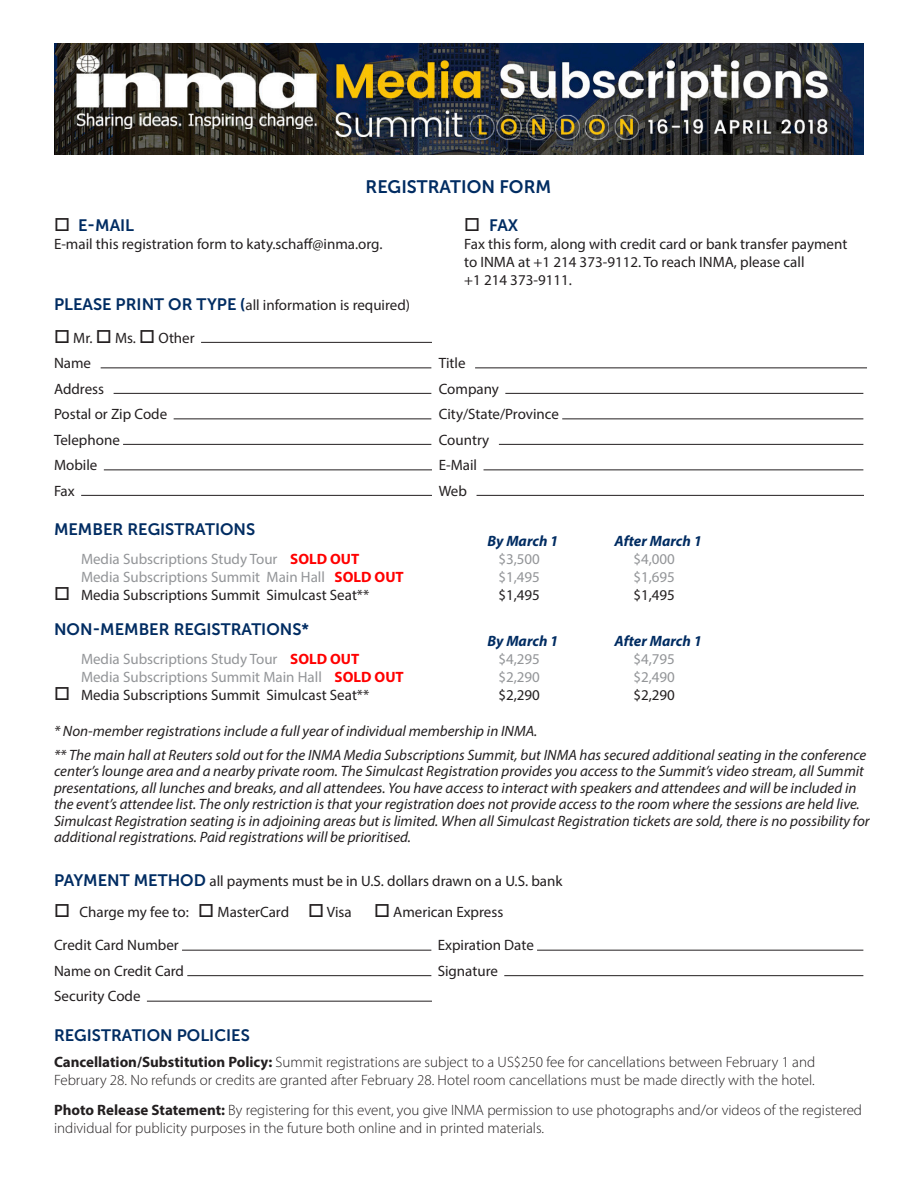
<style>
.page{position:relative;width:918px;height:1188px;background:#fff}
.page>*{position:absolute;margin:0;border:0;box-sizing:border-box;transform-origin:0 0}
.t1{font:18px "Museo Sans 700";color:#002c62}
.t2{font:16.5px "Museo Sans 700";color:#002c62}
.t3{font:italic 15px/16.5px "Myriad Pro";color:#231f20}
.t4{font:15px "Myriad Pro";color:#231f20}
.t5{font:300 15px/18px "Myriad Pro";color:#231f20}
.t6{font:15px "Myriad Pro";color:#939598}
.t7{font:italic 700 15px "Myriad Pro";color:#002c62}
.s1{color:#231f20}
.s2{font-family:"Museo Sans 700";font-size:16.5px;color:#002c62}
.s3{font-weight:700;font-size:16.5px;color:#002c62}
.s4{color:#fff}
.s5{font-weight:700;color:#f00}
.s6{font-weight:700}
</style>
<div class="page">
<hr style="left:201px;top:342px;width:231px;height:1px;background:#231f20">
<hr style="left:101px;top:368px;width:330px;height:1px;background:#231f20">
<hr style="left:475px;top:368px;width:392px;height:1px;background:#231f20">
<hr style="left:114px;top:393px;width:317px;height:1px;background:#231f20">
<hr style="left:505px;top:393px;width:358px;height:1px;background:#231f20">
<hr style="left:174px;top:419px;width:257px;height:1px;background:#231f20">
<hr style="left:562px;top:419px;width:301px;height:1px;background:#231f20">
<hr style="left:123px;top:444px;width:308px;height:1px;background:#231f20">
<hr style="left:499px;top:444px;width:364px;height:1px;background:#231f20">
<hr style="left:104px;top:470px;width:328px;height:1px;background:#231f20">
<hr style="left:484px;top:470px;width:379px;height:1px;background:#231f20">
<hr style="left:81px;top:495px;width:351px;height:1px;background:#231f20">
<hr style="left:477px;top:495px;width:387px;height:1px;background:#231f20">
<hr style="left:182px;top:950px;width:249px;height:1px;background:#231f20">
<hr style="left:537px;top:950px;width:326px;height:1px;background:#231f20">
<hr style="left:187px;top:975px;width:244px;height:1px;background:#231f20">
<hr style="left:504px;top:975px;width:359px;height:1px;background:#231f20">
<hr style="left:147px;top:1001px;width:285px;height:1px;background:#231f20">
<img style="left:54px;top:43px;width:809px;height:111px">
<p class="t1" style="left:366px;top:177px;width:187px">REGISTRATION FORM</p>
<p class="t2" style="left:54px;top:216px;width:82px"><span class="s1">□</span> E-MAIL</p>
<p class="t4" style="left:54px;top:234px;width:330px">E-mail this registration form to katy.schaff@inma.org.</p>
<p class="t2" style="left:464px;top:216px;width:56px"><span class="s1">□</span> FAX</p>
<p class="t4" style="left:464px;top:234px;width:385px">Fax this form, along with credit card or bank transfer payment</p>
<p class="t4" style="left:464px;top:252px;width:342px">to INMA at +1 214 373-9112. To reach INMA, please call</p>
<p class="t4" style="left:464px;top:270px;width:109px">+1 214 373-9111.</p>
<p class="t4" style="left:54px;top:295px;width:358px"><span class="s2">PLEASE PRINT OR TYPE</span> <span class="s3">(</span>all information is required)</p>
<p class="t4" style="left:54px;top:328px;width:142px">□ Mr. □ Ms. □ Other</p>
<p class="t4" style="left:54px;top:354px;width:39px">Name</p>
<p class="t4" style="left:439px;top:354px;width:28px">Title</p>
<p class="t4" style="left:54px;top:379px;width:52px">Address</p>
<p class="t4" style="left:439px;top:379px;width:62px">Company</p>
<p class="t4" style="left:54px;top:405px;width:115px">Postal or Zip Code</p>
<p class="t4" style="left:439px;top:405px;width:122px">City/State/Province</p>
<p class="t4" style="left:54px;top:430px;width:67px">Telephone</p>
<p class="t4" style="left:439px;top:430px;width:52px">Country</p>
<p class="t4" style="left:54px;top:456px;width:45px">Mobile</p>
<p class="t4" style="left:439px;top:456px;width:40px">E-Mail</p>
<p class="t4" style="left:54px;top:481px;width:22px">Fax</p>
<p class="t4" style="left:439px;top:481px;width:30px">Web</p>
<p class="t2" style="left:54px;top:520px;width:203px">MEMBER REGISTRATIONS</p>
<p class="t7" style="left:487px;top:531px;width:72px">By March 1</p>
<p class="t7" style="left:614px;top:531px;width:89px">After March 1</p>
<p class="t6" style="left:54px;top:550px;width:307px"><span class="s4">□</span> Media Subscriptions Study Tour <span class="s5">SOLD OUT</span></p>
<p class="t6" style="left:498px;top:550px;width:43px">$3,500</p>
<p class="t6" style="left:633px;top:550px;width:43px">$4,000</p>
<p class="t6" style="left:54px;top:568px;width:351px"><span class="s4">□</span> Media Subscriptions Summit Main Hall <span class="s5">SOLD OUT</span></p>
<p class="t6" style="left:498px;top:568px;width:43px">$1,495</p>
<p class="t6" style="left:633px;top:568px;width:43px">$1,695</p>
<p class="t4" style="left:54px;top:586px;width:317px">□ Media Subscriptions Summit Simulcast Seat**</p>
<p class="t4" style="left:498px;top:586px;width:43px">$1,495</p>
<p class="t4" style="left:633px;top:586px;width:43px">$1,495</p>
<p class="t2" style="left:54px;top:620px;width:257px">NON-MEMBER REGISTRATIONS*</p>
<p class="t7" style="left:487px;top:631px;width:72px">By March 1</p>
<p class="t7" style="left:614px;top:631px;width:89px">After March 1</p>
<p class="t6" style="left:54px;top:649px;width:307px"><span class="s4">□</span> Media Subscriptions Study Tour <span class="s5">SOLD OUT</span></p>
<p class="t6" style="left:498px;top:649px;width:43px">$4,295</p>
<p class="t6" style="left:633px;top:649px;width:43px">$4,795</p>
<p class="t6" style="left:54px;top:667px;width:351px"><span class="s4">□</span> Media Subscriptions Summit Main Hall <span class="s5">SOLD OUT</span></p>
<p class="t6" style="left:498px;top:667px;width:43px">$2,290</p>
<p class="t6" style="left:633px;top:667px;width:43px">$2,490</p>
<p class="t4" style="left:54px;top:685px;width:317px">□ Media Subscriptions Summit Simulcast Seat**</p>
<p class="t4" style="left:498px;top:685px;width:43px">$2,290</p>
<p class="t4" style="left:633px;top:685px;width:43px">$2,290</p>
<p class="t3" style="left:54px;top:722px;width:485px">* Non-member registrations include a full year of individual membership in INMA.</p>
<p class="t3" style="left:54px;top:746px;width:817px">** The main hall at Reuters sold out for the INMA Media Subscriptions Summit, but INMA has secured additional seating in the conference center’s lounge area and a nearby private room. The Simulcast Registration provides you access to the Summit’s video stream, all Summit presentations, all lunches and breaks, and all attendees. You have access to interact with speakers and attendees and will be included in the event’s attendee list. The only restriction is that your registration does not provide access to the room where the sessions are held live.<br>Simulcast Registration seating is in adjoining areas but is limited. When all Simulcast Registration tickets are sold, there is no possibility for additional registrations. Paid registrations will be prioritised.</p>
<p class="t4" style="left:54px;top:872px;width:510px"><span class="s2">PAYMENT METHOD</span> all payments must be in U.S. dollars drawn on a U.S. bank</p>
<p class="t4" style="left:54px;top:903px;width:451px">□ Charge my fee to: □ MasterCard □ Visa □ American Express</p>
<p class="t4" style="left:54px;top:936px;width:126px">Credit Card Number</p>
<p class="t4" style="left:438px;top:936px;width:98px">Expiration Date</p>
<p class="t4" style="left:54px;top:962px;width:132px">Name on Credit Card</p>
<p class="t4" style="left:438px;top:962px;width:62px">Signature</p>
<p class="t4" style="left:54px;top:987px;width:88px">Security Code</p>
<p class="t2" style="left:54px;top:1026px;width:197px">REGISTRATION POLICIES</p>
<p class="t5" style="left:54px;top:1052px;width:763px"><span class="s6">Cancellation/Substitution Policy:</span> Summit registrations are subject to a US$250 fee for cancellations between February 1 and<br>February 28. No refunds or credits are granted after February 28. Hotel room cancellations must be made directly with the hotel.</p>
<p class="t5" style="left:54px;top:1100px;width:810px"><span class="s6">Photo Release Statement:</span> By registering for this event, you give INMA permission to use photographs and/or videos of the registered individual for publicity purposes in the future both online and in printed materials.</p>
</div>
